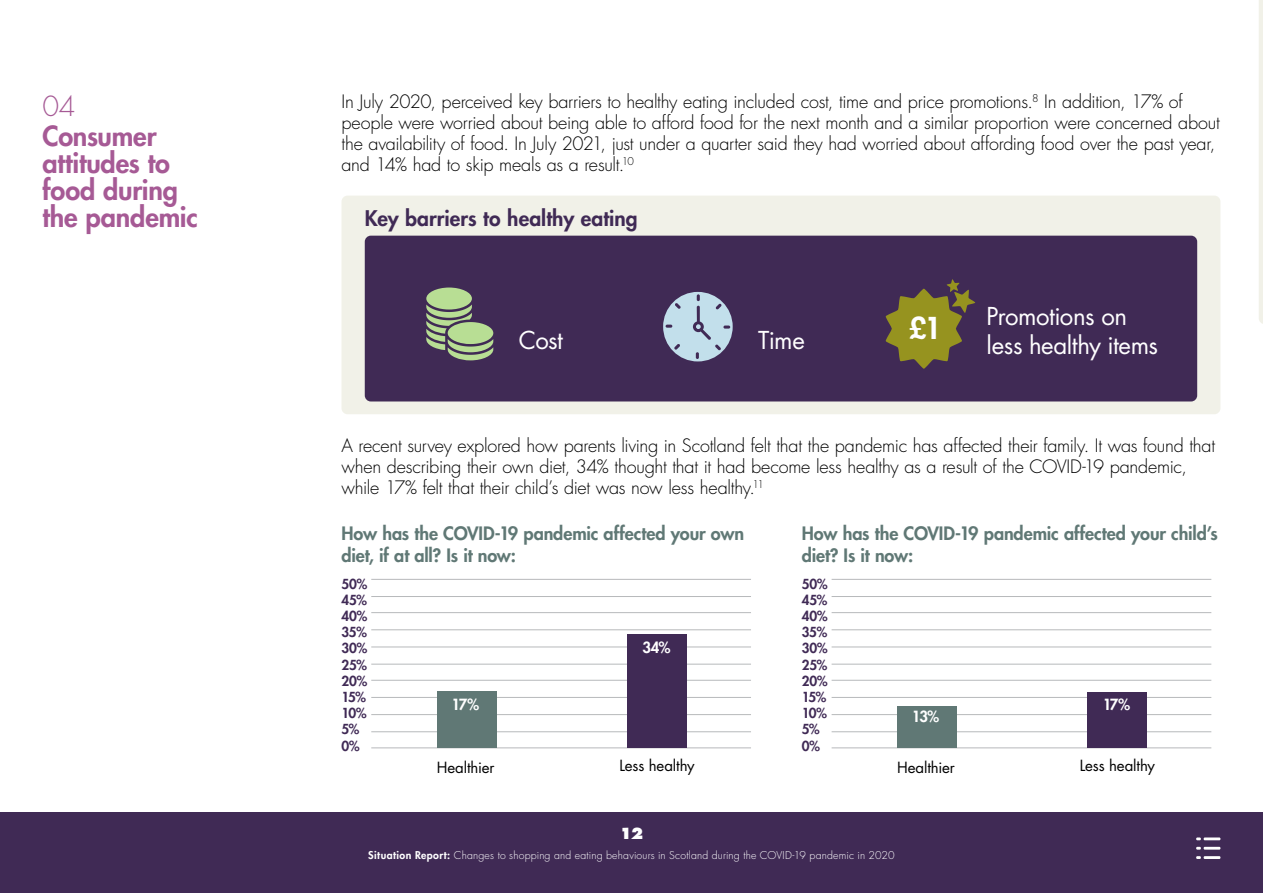
<style>
.page{position:relative;width:1263px;height:893px;background:#fff}
.page>*{position:absolute;margin:0;border:0;box-sizing:border-box;transform-origin:0 0}
.t1{font:800 29.4px "Futura Std";color:#fff}
.t2{font:800 27px/27px "Futura Std";letter-spacing:-.005em;color:#a65a95}
.t3{font:300 27px "Futura Std";color:#a65a95}
.t4{font:24px/28.8px "Futura Std";letter-spacing:-.02em;color:#fff}
.t5{font:800 21px "Futura Std";letter-spacing:.005em;color:#402a55}
.Body{font:300 18px/21px "Futura Std";letter-spacing:-.015em;color:#000}
.Body-2{font:800 18px/22.5px "Futura Std";letter-spacing:-.01em;color:#607875}
.t6{font:15px "Futura Std";letter-spacing:-.005em;color:#000}
.t7{font:800 15px "Futura Std";letter-spacing:-.095em;color:#fff}
.t8{font:800 15px "Futura Std";color:#fff}
.t9{font:800 13.5px "Futura Std";letter-spacing:-.02em;color:#402a55}
.t10{font:300 10.5px "Futura Std";letter-spacing:.015em;color:#fff}
.s1{font-weight:800}
</style>
<div class="page">
<div style="left:0;top:812px;width:1263px;height:81px;background:#402a55"></div>
<hr style="left:1204px;top:856px;width:16px;height:3px;background:#fff">
<hr style="left:1204px;top:847px;width:16px;height:3px;background:#fff">
<hr style="left:1204px;top:837px;width:16px;height:3px;background:#fff">
<svg style="left:1196px;top:856px;width:5px;height:3px"></svg>
<svg style="left:1196px;top:847px;width:5px;height:3px"></svg>
<svg style="left:1196px;top:837px;width:5px;height:3px"></svg>
<svg style="left:1259px;top:0;width:4px;height:324px"></svg>
<hr style="left:371px;top:579px;width:380px;height:1px;background:#b7b9bb">
<hr style="left:371px;top:647px;width:380px;height:1px;background:#b7b9bb">
<hr style="left:371px;top:714px;width:380px;height:1px;background:#b7b9bb">
<hr style="left:371px;top:612px;width:380px;height:1px;background:#b7b9bb">
<hr style="left:371px;top:680px;width:380px;height:1px;background:#b7b9bb">
<hr style="left:371px;top:748px;width:380px;height:1px;background:#b7b9bb">
<hr style="left:371px;top:596px;width:380px;height:1px;background:#b7b9bb">
<hr style="left:371px;top:664px;width:380px;height:1px;background:#b7b9bb">
<hr style="left:371px;top:731px;width:380px;height:1px;background:#b7b9bb">
<hr style="left:371px;top:629px;width:380px;height:1px;background:#b7b9bb">
<hr style="left:371px;top:697px;width:380px;height:1px;background:#b7b9bb">
<div style="left:437px;top:691px;width:59px;height:57px;background:#607875"></div>
<div style="left:627px;top:634px;width:60px;height:114px;background:#402a55"></div>
<hr style="left:832px;top:579px;width:379px;height:1px;background:#b7b9bb">
<hr style="left:832px;top:647px;width:379px;height:1px;background:#b7b9bb">
<hr style="left:832px;top:714px;width:379px;height:1px;background:#b7b9bb">
<hr style="left:832px;top:612px;width:379px;height:1px;background:#b7b9bb">
<hr style="left:832px;top:680px;width:379px;height:1px;background:#b7b9bb">
<hr style="left:832px;top:748px;width:379px;height:1px;background:#b7b9bb">
<hr style="left:832px;top:596px;width:379px;height:1px;background:#b7b9bb">
<hr style="left:832px;top:664px;width:379px;height:1px;background:#b7b9bb">
<hr style="left:832px;top:731px;width:379px;height:1px;background:#b7b9bb">
<hr style="left:832px;top:629px;width:379px;height:1px;background:#b7b9bb">
<hr style="left:832px;top:697px;width:379px;height:1px;background:#b7b9bb">
<div style="left:897px;top:706px;width:60px;height:42px;background:#607875"></div>
<div style="left:1087px;top:692px;width:60px;height:56px;background:#402a55"></div>
<div style="left:341px;top:196px;width:879px;height:218px;background:#f1f1e8;border-radius:6px"></div>
<div style="left:365px;top:236px;width:832px;height:165px;background:#402a55;border-radius:6px"></div>
<svg style="left:426px;top:288px;width:67px;height:72px"></svg>
<svg style="left:663px;top:292px;width:70px;height:69px"></svg>
<svg style="left:885px;top:279px;width:90px;height:90px"></svg>
<p class="t3" style="left:43px;top:90px;width:35px">04</p>
<p class="t2" style="left:43px;top:123px;width:157px">Consumer attitudes to food during the pandemic</p>
<p class="Body" style="left:341px;top:92px;width:880px">In July 2020, perceived key barriers to healthy eating included cost, time and price promotions.<sup>8</sup> In addition, 17% of people were worried about being able to afford food for the next month and a similar proportion were concerned about the availability of food. In July 2021, just under a quarter said they had worried about affording food over the past year, and 14% had to skip meals as a result.<sup>10</sup></p>
<p class="t5" style="left:365px;top:205px;width:274px">Key barriers to healthy eating</p>
<p class="t4" style="left:519px;top:326px;width:46px">Cost</p>
<p class="t4" style="left:758px;top:326px;width:48px">Time</p>
<p class="t1" style="left:909px;top:309px;width:33px">£1</p>
<p class="t4" style="left:986px;top:302px;width:173px">Promotions on less healthy items</p>
<p class="Body" style="left:341px;top:435px;width:875px">A recent survey explored how parents living in Scotland felt that the pandemic has affected their family. It was found that when describing their own diet, 34% thought that it had become less healthy as a result of the COVID-19 pandemic, while 17% felt that their child’s diet was now less healthy.<sup>11</sup></p>
<p class="Body-2" style="left:341px;top:522px;width:404px">How has the COVID-19 pandemic affected your own diet, if at all? Is it now:</p>
<p class="Body-2" style="left:802px;top:522px;width:418px">How has the COVID-19 pandemic affected your child’s diet? Is it now:</p>
<p class="t9" style="left:341px;top:575px;width:27px">50%</p>
<p class="t9" style="left:341px;top:591px;width:27px">45%</p>
<p class="t9" style="left:341px;top:607px;width:27px">40%</p>
<p class="t9" style="left:341px;top:624px;width:27px">35%</p>
<p class="t9" style="left:341px;top:640px;width:27px">30%</p>
<p class="t9" style="left:341px;top:656px;width:27px">25%</p>
<p class="t9" style="left:341px;top:672px;width:27px">20%</p>
<p class="t9" style="left:341px;top:688px;width:26px">15%</p>
<p class="t9" style="left:341px;top:705px;width:27px">10%</p>
<p class="t9" style="left:341px;top:721px;width:19px">5%</p>
<p class="t9" style="left:341px;top:737px;width:20px">0%</p>
<p class="t6" style="left:437px;top:758px;width:59px">Healthier</p>
<p class="t6" style="left:619px;top:755px;width:77px">Less healthy</p>
<p class="t9" style="left:802px;top:575px;width:27px">50%</p>
<p class="t9" style="left:802px;top:591px;width:27px">45%</p>
<p class="t9" style="left:802px;top:607px;width:27px">40%</p>
<p class="t9" style="left:802px;top:624px;width:27px">35%</p>
<p class="t9" style="left:802px;top:640px;width:27px">30%</p>
<p class="t9" style="left:802px;top:656px;width:27px">25%</p>
<p class="t9" style="left:802px;top:672px;width:27px">20%</p>
<p class="t9" style="left:802px;top:688px;width:26px">15%</p>
<p class="t9" style="left:802px;top:705px;width:27px">10%</p>
<p class="t9" style="left:802px;top:721px;width:19px">5%</p>
<p class="t9" style="left:802px;top:737px;width:20px">0%</p>
<p class="t7" style="left:642px;top:638px;width:30px">34%</p>
<p class="t7" style="left:452px;top:695px;width:29px">17%</p>
<p class="t7" style="left:1103px;top:695px;width:29px">17%</p>
<p class="t7" style="left:912px;top:707px;width:29px">13%</p>
<p class="t6" style="left:897px;top:758px;width:59px">Healthier</p>
<p class="t6" style="left:1080px;top:755px;width:77px">Less healthy</p>
<p class="t8" style="left:620px;top:824px;width:25px">12</p>
<p class="t10" style="left:368px;top:849px;width:528px"><span class="s1">Situation Report:</span> Changes to shopping and eating behaviours in Scotland during the COVID-19 pandemic in 2020</p>
</div>
